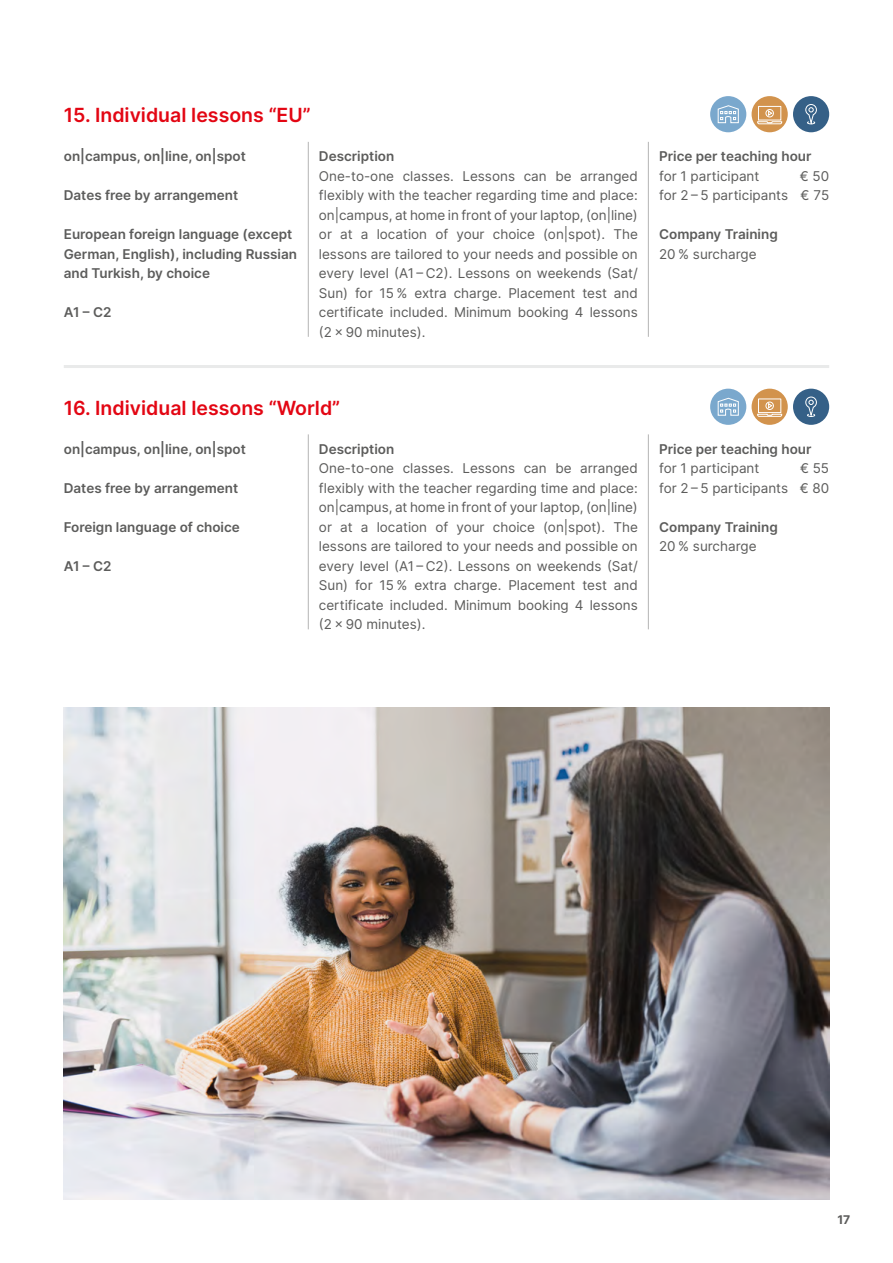
<style>
.page{position:relative;width:893px;height:1263px;background:#fff}
.page>*{position:absolute;margin:0;border:0;box-sizing:border-box;transform-origin:0 0}
.t1{font:600 19.5px "Inter";color:#e30613}
.t2{font:13.5px/19.5px "Inter";color:#5c5c5b;text-align:right}
.t3{font:600 13.5px/19.5px "Inter";color:#5c5c5b}
.t4{font:700 12px "Inter";color:#5c5c5b}
</style>
<div class="page">
<div style="left:710px;top:96px;width:36px;height:36px;background:#7aa8cd;border-radius:50%"></div>
<svg style="left:717px;top:105px;width:22px;height:18px"></svg>
<div style="left:710px;top:389px;width:36px;height:36px;background:#7aa8cd;border-radius:50%"></div>
<svg style="left:717px;top:397px;width:22px;height:19px"></svg>
<div style="left:752px;top:96px;width:36px;height:36px;background:#d2934d;border-radius:50%"></div>
<svg style="left:757px;top:106px;width:25px;height:19px"></svg>
<div style="left:752px;top:389px;width:36px;height:36px;background:#d2934d;border-radius:50%"></div>
<svg style="left:757px;top:398px;width:25px;height:19px"></svg>
<div style="left:793px;top:96px;width:36px;height:36px;background:#356087;border-radius:50%"></div>
<svg style="left:805px;top:104px;width:12px;height:21px"></svg>
<div style="left:793px;top:389px;width:36px;height:36px;background:#356087;border-radius:50%"></div>
<svg style="left:805px;top:396px;width:12px;height:21px"></svg>
<hr style="left:308px;top:142px;width:1px;height:195px;background:#b5b4b4">
<hr style="left:308px;top:434px;width:1px;height:195px;background:#b5b4b4">
<hr style="left:648px;top:142px;width:1px;height:195px;background:#b5b4b4">
<hr style="left:648px;top:434px;width:1px;height:195px;background:#b5b4b4">
<hr style="left:64px;top:365px;width:765px;height:3px;background:#e9eaea">
<img style="left:64px;top:707px;width:765px;height:492px">
<h1 class="t1" style="left:64px;top:101px;width:248px">15. Individual lessons “EU”</h1>
<p class="t3" style="left:64px;top:146px;width:184px">on|campus, on|line, on|spot</p>
<p class="t3" style="left:64px;top:185px;width:176px">Dates free by arrangement</p>
<p class="t3" style="left:64px;top:224px;width:235px">European foreign language (except<br>German, English), including Russian and Turkish, by choice</p>
<p class="t3" style="left:64px;top:302px;width:49px">A1 – C2</p>
<p class="t3" style="left:319px;top:146px;width:77px">Description</p>
<p class="t2" style="left:319px;top:166px;width:320px;text-align:justify">One-to-one classes. Lessons can be arranged flexibly with the teacher regarding time and place: on|campus, at home in front of your laptop, (on|line) or at a location of your choice (on|spot). The lessons are tailored to your needs and possible on every level (A1 – C2). Lessons on weekends (Sat/ Sun) for 15 % extra charge. Placement test and certificate included. Minimum booking 4 lessons (2 x 90 minutes).</p>
<p class="t3" style="left:659px;top:146px;width:154px">Price per teaching hour</p>
<p class="t2" style="left:659px;top:166px;width:102px">for 1 participant</p>
<p class="t2" style="left:659px;top:166px;width:172px">€ 50<br>for 2 – 5 participants € 75</p>
<p class="t3" style="left:659px;top:224px;width:120px">Company Training</p>
<p class="t2" style="left:659px;top:244px;width:99px">20 % surcharge</p>
<h1 class="t1" style="left:64px;top:394px;width:278px">16. Individual lessons “World”</h1>
<p class="t3" style="left:64px;top:439px;width:184px">on|campus, on|line, on|spot</p>
<p class="t3" style="left:64px;top:478px;width:176px">Dates free by arrangement</p>
<p class="t3" style="left:64px;top:517px;width:178px">Foreign language of choice</p>
<p class="t3" style="left:64px;top:556px;width:49px">A1 – C2</p>
<p class="t3" style="left:319px;top:439px;width:77px">Description</p>
<p class="t2" style="left:319px;top:458px;width:320px;text-align:justify">One-to-one classes. Lessons can be arranged flexibly with the teacher regarding time and place: on|campus, at home in front of your laptop, (on|line) or at a location of your choice (on|spot). The lessons are tailored to your needs and possible on every level (A1 – C2). Lessons on weekends (Sat/ Sun) for 15 % extra charge. Placement test and certificate included. Minimum booking 4 lessons (2 x 90 minutes).</p>
<p class="t3" style="left:659px;top:439px;width:154px">Price per teaching hour</p>
<p class="t2" style="left:659px;top:458px;width:102px">for 1 participant</p>
<p class="t2" style="left:659px;top:458px;width:172px">€ 55<br>for 2 – 5 participants € 80</p>
<p class="t3" style="left:659px;top:517px;width:120px">Company Training</p>
<p class="t2" style="left:659px;top:536px;width:99px">20 % surcharge</p>
<p class="t4" style="left:837px;top:1211px;width:15px">17</p>
</div>
